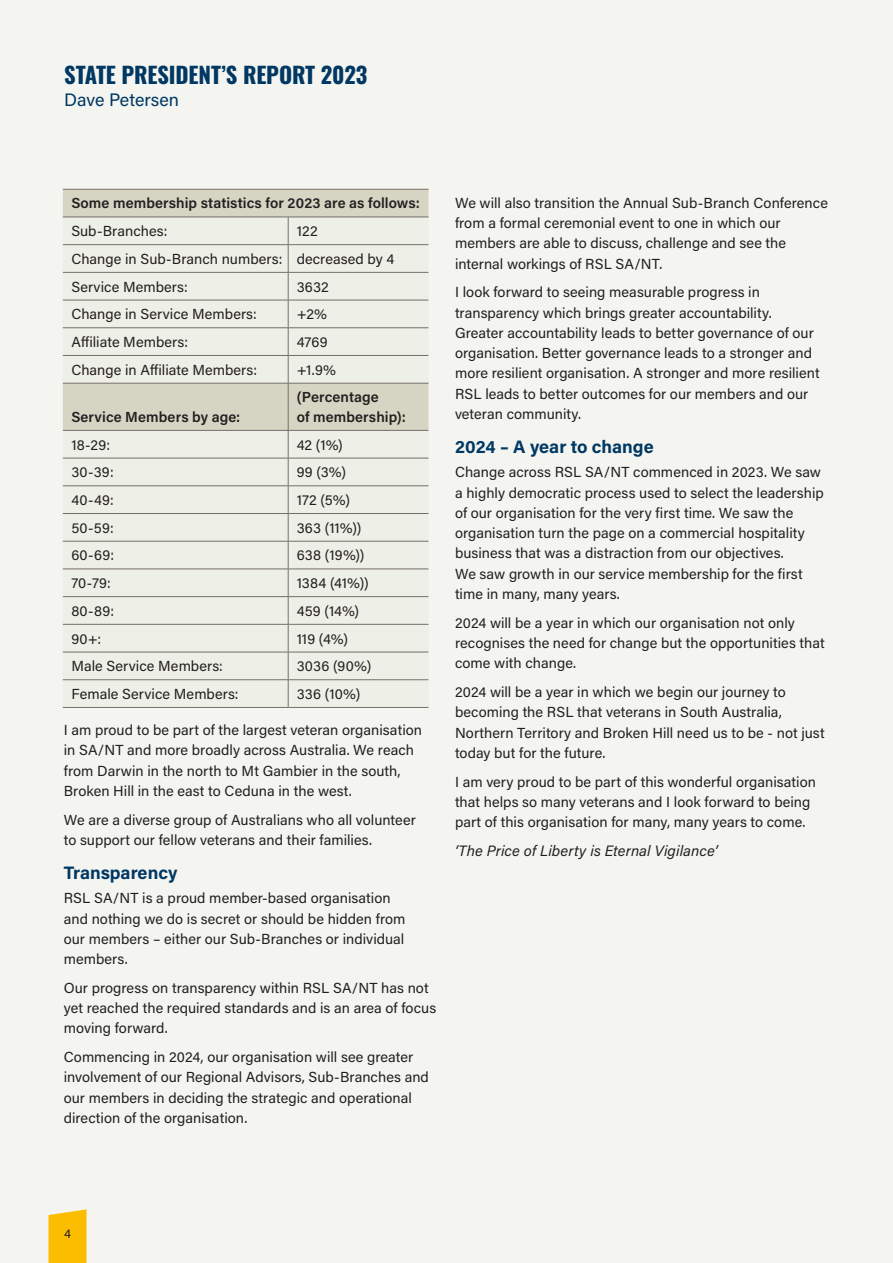
<style>
.page{position:relative;width:893px;height:1263px;background:#f4f5f1}
.page>*{position:absolute;margin:0;border:0;box-sizing:border-box;transform-origin:0 0}
.t1{font:700 22.5px "Oswald";letter-spacing:-.005em;color:#003863}
.Sub_Main_Head{font:700 18px "Acumin Pro";color:#003863}
.t2{font:18px "Acumin Pro";color:#003863}
.Text{font:italic 15px "Acumin Pro";letter-spacing:.005em;color:#231f20}
.Text-2{font:14.55px/20.2px "Acumin Pro";letter-spacing:.005em;color:#231f20}
.Text-3{font:600 14.55px/19.5px "Acumin Pro";letter-spacing:.005em;color:#231f20}
.t3{font:12.75px "Acumin Pro";color:#231f20}
</style>
<div class="page">
<svg style="left:48px;top:1209px;width:39px;height:54px;background:#fbc114"></svg>
<div style="left:63px;top:190px;width:365px;height:27px;background:#d6d4c3"></div>
<svg style="left:63px;top:218px;width:365px;height:489px;fill:#eeefe7"></svg>
<hr style="left:63px;top:189px;width:225px;height:1px;background:#766f69">
<hr style="left:288px;top:189px;width:140px;height:1px;background:#766f69">
<hr style="left:63px;top:217px;width:225px;height:1px;background:#766f69">
<hr style="left:288px;top:217px;width:140px;height:1px;background:#766f69">
<hr style="left:63px;top:244px;width:225px;height:1px;background:#766f69">
<hr style="left:288px;top:244px;width:140px;height:1px;background:#766f69">
<hr style="left:63px;top:272px;width:225px;height:1px;background:#766f69">
<hr style="left:288px;top:272px;width:140px;height:1px;background:#766f69">
<hr style="left:63px;top:300px;width:225px;height:1px;background:#766f69">
<hr style="left:288px;top:300px;width:140px;height:1px;background:#766f69">
<hr style="left:63px;top:327px;width:225px;height:1px;background:#766f69">
<hr style="left:288px;top:327px;width:140px;height:1px;background:#766f69">
<hr style="left:63px;top:355px;width:225px;height:1px;background:#766f69">
<hr style="left:288px;top:355px;width:140px;height:1px;background:#766f69">
<hr style="left:63px;top:383px;width:225px;height:1px;background:#766f69">
<hr style="left:288px;top:383px;width:140px;height:1px;background:#766f69">
<hr style="left:63px;top:430px;width:225px;height:1px;background:#766f69">
<hr style="left:288px;top:430px;width:140px;height:1px;background:#766f69">
<hr style="left:63px;top:458px;width:225px;height:1px;background:#766f69">
<hr style="left:288px;top:458px;width:140px;height:1px;background:#766f69">
<hr style="left:63px;top:485px;width:225px;height:1px;background:#766f69">
<hr style="left:288px;top:485px;width:140px;height:1px;background:#766f69">
<hr style="left:63px;top:513px;width:225px;height:1px;background:#766f69">
<hr style="left:288px;top:513px;width:140px;height:1px;background:#766f69">
<hr style="left:63px;top:541px;width:225px;height:1px;background:#766f69">
<hr style="left:288px;top:541px;width:140px;height:1px;background:#766f69">
<hr style="left:63px;top:569px;width:225px;height:1px;background:#766f69">
<hr style="left:288px;top:569px;width:140px;height:1px;background:#766f69">
<hr style="left:63px;top:596px;width:225px;height:1px;background:#766f69">
<hr style="left:288px;top:596px;width:140px;height:1px;background:#766f69">
<hr style="left:63px;top:624px;width:225px;height:1px;background:#766f69">
<hr style="left:288px;top:624px;width:140px;height:1px;background:#766f69">
<hr style="left:63px;top:652px;width:225px;height:1px;background:#766f69">
<hr style="left:288px;top:652px;width:140px;height:1px;background:#766f69">
<hr style="left:63px;top:679px;width:225px;height:1px;background:#766f69">
<hr style="left:288px;top:679px;width:140px;height:1px;background:#766f69">
<hr style="left:63px;top:707px;width:225px;height:1px;background:#766f69">
<hr style="left:288px;top:707px;width:140px;height:1px;background:#766f69">
<svg style="left:288px;top:217px;width:1px;height:166px"></svg>
<hr style="left:288px;top:383px;width:1px;height:47px;background:#766f69">
<svg style="left:288px;top:431px;width:1px;height:276px"></svg>
<p class="t1" style="left:64px;top:63px;width:305px">STATE PRESIDENT’S REPORT 2023</p>
<p class="t2" style="left:64px;top:87px;width:116px">Dave Petersen</p>
<p class="Text-3" style="left:71px;top:193px;width:350px">Some membership statistics for 2023 are as follows:</p>
<p class="Text-2" style="left:71px;top:220px;width:98px">Sub-Branches:</p>
<p class="Text-2" style="left:297px;top:220px;width:22px">122</p>
<p class="Text-2" style="left:71px;top:248px;width:212px">Change in Sub-Branch numbers:</p>
<p class="Text-2" style="left:297px;top:248px;width:99px">decreased by 4</p>
<p class="Text-2" style="left:71px;top:276px;width:118px">Service Members:</p>
<p class="Text-2" style="left:297px;top:276px;width:34px">3632</p>
<p class="Text-2" style="left:71px;top:303px;width:187px">Change in Service Members:</p>
<p class="Text-2" style="left:297px;top:303px;width:32px">+2%</p>
<p class="Text-2" style="left:71px;top:331px;width:118px">Affiliate Members:</p>
<p class="Text-2" style="left:297px;top:331px;width:32px">4769</p>
<p class="Text-2" style="left:71px;top:359px;width:187px">Change in Affiliate Members:</p>
<p class="Text-2" style="left:297px;top:359px;width:41px">+1.9%</p>
<p class="Text-3" style="left:71px;top:406px;width:171px">Service Members by age:</p>
<p class="Text-3" style="left:297px;top:387px;width:111px">(Percentage<br>of membership):</p>
<p class="Text-2" style="left:71px;top:434px;width:40px">18-29:</p>
<p class="Text-2" style="left:297px;top:434px;width:48px">42 (1%)</p>
<p class="Text-2" style="left:71px;top:461px;width:44px">30-39:</p>
<p class="Text-2" style="left:297px;top:461px;width:51px">99 (3%)</p>
<p class="Text-2" style="left:71px;top:489px;width:44px">40-49:</p>
<p class="Text-2" style="left:297px;top:489px;width:55px">172 (5%)</p>
<p class="Text-2" style="left:71px;top:517px;width:44px">50-59:</p>
<p class="Text-2" style="left:297px;top:517px;width:66px">363 (11%))</p>
<p class="Text-2" style="left:71px;top:545px;width:44px">60-69:</p>
<p class="Text-2" style="left:297px;top:545px;width:69px">638 (19%))</p>
<p class="Text-2" style="left:71px;top:572px;width:41px">70-79:</p>
<p class="Text-2" style="left:297px;top:572px;width:73px">1384 (41%))</p>
<p class="Text-2" style="left:71px;top:600px;width:44px">80-89:</p>
<p class="Text-2" style="left:297px;top:600px;width:64px">459 (14%)</p>
<p class="Text-2" style="left:71px;top:628px;width:31px">90+:</p>
<p class="Text-2" style="left:297px;top:628px;width:53px">119 (4%)</p>
<p class="Text-2" style="left:71px;top:655px;width:153px">Male Service Members:</p>
<p class="Text-2" style="left:297px;top:655px;width:76px">3036 (90%)</p>
<p class="Text-2" style="left:71px;top:683px;width:169px">Female Service Members:</p>
<p class="Text-2" style="left:297px;top:683px;width:65px">336 (10%)</p>
<p class="Text-2" style="left:64px;top:719px;width:360px">I am proud to be part of the largest veteran organisation in SA/NT and more broadly across Australia. We reach from Darwin in the north to Mt Gambier in the south, Broken Hill in the east to Ceduna in the west.</p>
<p class="Text-2" style="left:64px;top:809px;width:354px">We are a diverse group of Australians who all volunteer to support our fellow veterans and their families.</p>
<p class="Sub_Main_Head" style="left:64px;top:860px;width:115px">Transparency</p>
<p class="Text-2" style="left:64px;top:887px;width:343px">RSL SA/NT is a proud member-based organisation and nothing we do is secret or should be hidden from our members – either our Sub-Branches or individual members.</p>
<p class="Text-2" style="left:64px;top:977px;width:374px">Our progress on transparency within RSL SA/NT has not yet reached the required standards and is an area of focus moving forward.</p>
<p class="Text-2" style="left:64px;top:1046px;width:367px">Commencing in 2024, our organisation will see greater involvement of our Regional Advisors, Sub-Branches and our members in deciding the strategic and operational direction of the organisation.</p>
<p class="Text-2" style="left:455px;top:192px;width:374px">We will also transition the Annual Sub-Branch Conference from a formal ceremonial event to one in which our members are able to discuss, challenge and see the internal workings of RSL SA/NT.</p>
<p class="Text-2" style="left:455px;top:282px;width:366px">I look forward to seeing measurable progress in transparency which brings greater accountability.<br>Greater accountability leads to better governance of our organisation. Better governance leads to a stronger and more resilient organisation. A stronger and more resilient RSL leads to better outcomes for our members and our veteran community.</p>
<p class="Sub_Main_Head" style="left:455px;top:434px;width:200px">2024 – A year to change</p>
<p class="Text-2" style="left:455px;top:462px;width:370px">Change across RSL SA/NT commenced in 2023. We saw a highly democratic process used to select the leadership of our organisation for the very first time. We saw the organisation turn the page on a commercial hospitality business that was a distraction from our objectives.<br>We saw growth in our service membership for the first time in many, many years.</p>
<p class="Text-2" style="left:455px;top:612px;width:371px">2024 will be a year in which our organisation not only recognises the need for change but the opportunities that come with change.</p>
<p class="Text-2" style="left:455px;top:681px;width:371px">2024 will be a year in which we begin our journey to becoming the RSL that veterans in South Australia, Northern Territory and Broken Hill need us to be - not just today but for the future.</p>
<p class="Text-2" style="left:455px;top:771px;width:363px">I am very proud to be part of this wonderful organisation that helps so many veterans and I look forward to being part of this organisation for many, many years to come.</p>
<p class="Text" style="left:455px;top:840px;width:265px">‘The Price of Liberty is Eternal Vigilance’</p>
<p class="t3" style="left:64px;top:1225px;width:8px">4</p>
</div>
